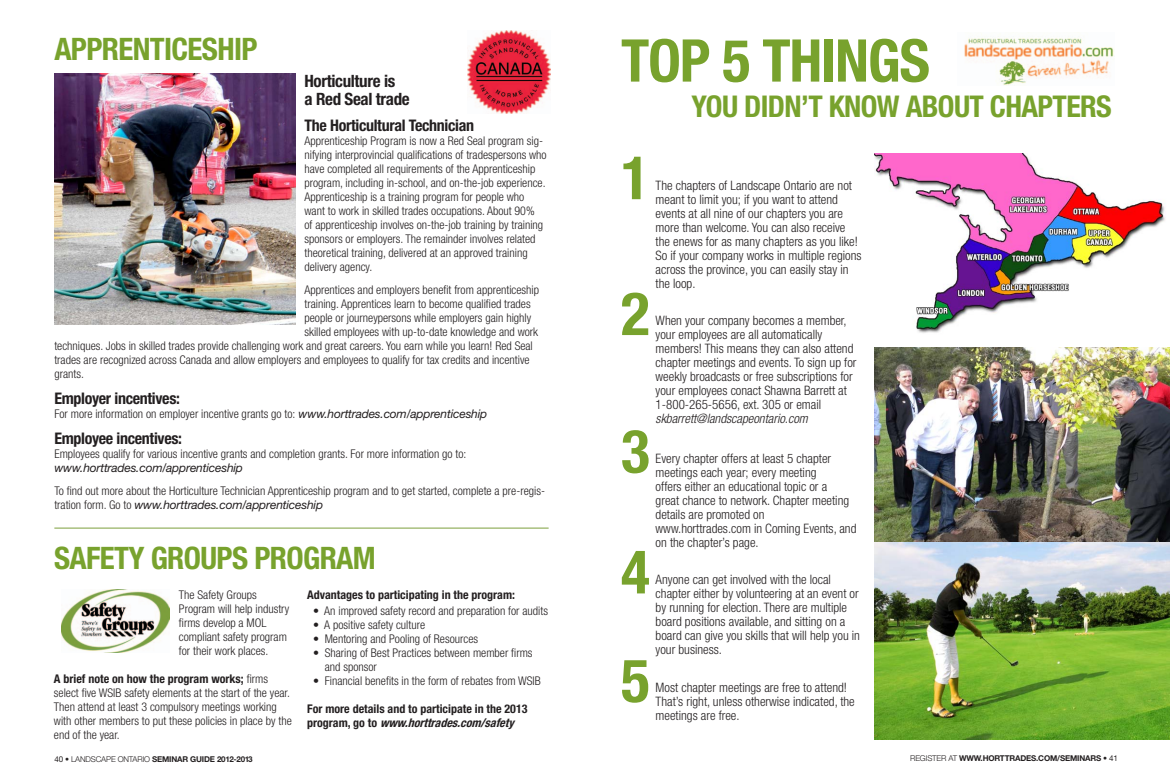
<style>
.page{position:relative;width:1170px;height:783px;background:#fff}
.page>*{position:absolute;margin:0;border:0;box-sizing:border-box;transform-origin:0 0}
.t1{font:700 condensed 60px "Helvetica Neue LT";color:#78a22d}
.t2{font:700 condensed 59px "Helvetica Neue LT";color:#78a22d}
.t3{font:700 condensed 31px "Helvetica Neue LT";letter-spacing:-.02em;color:#78a22d}
.t4{font:700 condensed 30px "Helvetica Neue LT";letter-spacing:-.02em;color:#78a22d}
.t5{font:700 condensed 17px/18px "Helvetica Neue LT";letter-spacing:-.02em;color:#231f20}
.t6{font:700 condensed 16px "Helvetica Neue LT";letter-spacing:-.02em;color:#231f20}
.t7{font:300 condensed 13px/14px "Helvetica Neue LT";color:#231f20}
.t8{font:italic 300 condensed 13px "Helvetica Neue LT";color:#231f20}
.t9{font:300 condensed 12px/14px "Helvetica Neue LT";color:#231f20}
.t10{font:700 condensed 12px/14px "Helvetica Neue LT";color:#231f20}
.t11{font:italic 12px "Helvetica Neue";letter-spacing:-.015em;color:#231f20}
.t12{font:700 8px "Helvetica Neue";letter-spacing:-.02em;color:#231f20}
.s1{font-family:"Helvetica Neue";font-weight:400;font-style:italic;font-stretch:normal}
.s2{font-family:"Helvetica Neue LT";font-weight:300;font-style:normal;font-stretch:condensed}
.s3{font-style:italic}
.s4{font-weight:700}
.s5{font-weight:400}
.s6{font-family:"Helvetica Neue LT";font-weight:300}
</style>
<div class="page">
<img style="left:468px;top:31px;width:83px;height:83px">
<img style="left:62px;top:589px;width:108px;height:64px">
<img style="left:54px;top:74px;width:242px;height:250px">
<img style="left:874px;top:347px;width:296px;height:393px">
<img style="left:964px;top:38px;width:150px;height:47px">
<img style="left:875px;top:153px;width:291px;height:180px">
<hr style="left:54px;top:528px;width:495px;height:1px;background:#7c9f3c">
<h3 class="t3" style="left:54px;top:30px;width:205px">APPRENTICESHIP</h3>
<h3 class="t5" style="left:304px;top:72px;width:107px">Horticulture is<br>a Red Seal trade</h3>
<h3 class="t6" style="left:304px;top:116px;width:171px">The Horticultural Technician</h3>
<p class="t9" style="left:304px;top:134px;width:244px">Apprenticeship Program is now a Red Seal program sig&shy;nifying interprovincial qualifications of tradespersons who have completed all requirements of the Apprenticeship program, including in-school, and on-the-job experience.<br>Apprenticeship is a training program for people who want to work in skilled trades occupations. About 90%<br>of apprenticeship involves on-the-job training by training sponsors or employers. The remainder involves related theoretical training, delivered at an approved training delivery agency.</p>
<p class="t9" style="left:304px;top:283px;width:236px">Apprentices and employers benefit from apprenticeship</p>
<p class="t9" style="left:304px;top:297px;width:228px">training. Apprentices learn to become qualified trades</p>
<p class="t9" style="left:304px;top:311px;width:228px">people or journeypersons while employers gain highly</p>
<p class="t9" style="left:304px;top:325px;width:235px">skilled employees with up-to-date knowledge and work</p>
<p class="t9" style="left:54px;top:339px;width:480px">techniques. Jobs in skilled trades provide challenging work and great careers. You earn while you learn! Red Seal</p>
<p class="t9" style="left:54px;top:353px;width:477px">trades are recognized across Canada and allow employers and employees to qualify for tax credits and incentive</p>
<p class="t9" style="left:54px;top:367px;width:31px">grants.</p>
<h3 class="t6" style="left:54px;top:389px;width:127px">Employer incentives:</h3>
<p class="t9" style="left:54px;top:407px;width:435px">For more information on employer incentive grants go to: <span class="s1">www.horttrades.com/apprenticeship</span></p>
<h3 class="t6" style="left:54px;top:429px;width:129px">Employee incentives:</h3>
<p class="t9" style="left:54px;top:447px;width:414px">Employees qualify for various incentive grants and completion grants. For more information go to:</p>
<p class="t11" style="left:54px;top:461px;width:190px">www.horttrades.com/apprenticeship</p>
<p class="t9" style="left:54px;top:484px;width:492px">To find out more about the Horticulture Technician Apprenticeship program and to get started, complete a pre-regis-</p>
<p class="t11" style="left:54px;top:498px;width:270px"><span class="s2">tration form. Go to</span> www.horttrades.com/apprenticeship</p>
<h3 class="t3" style="left:54px;top:539px;width:32px">Safety</h3>
<h3 class="t3" style="left:151px;top:539px;width:34px">Groups</h3>
<h3 class="t3" style="left:254px;top:539px;width:34px">Program</h3>
<p class="t10" style="left:307px;top:587px;width:209px">Advantages to participating in the program:</p>
<p class="t9" style="left:313px;top:603px;width:237px">• An improved safety record and preparation for audits</p>
<p class="t9" style="left:313px;top:617px;width:114px">• A positive safety culture</p>
<p class="t9" style="left:313px;top:631px;width:167px">• Mentoring and Pooling of Resources</p>
<p class="t9" style="left:325px;top:645px;width:209px;text-indent:-12px">• Sharing of Best Practices between member firms and sponsor</p>
<p class="t9" style="left:313px;top:673px;width:229px">• Financial benefits in the form of rebates from WSIB</p>
<p class="t10" style="left:307px;top:701px;width:222px">For more details and to participate in the 2013 p r o g r a m , g o t o <span class="s3">www.horttrades.com/safety</span></p>
<p class="t9" style="left:179px;top:587px;width:112px">The Safety Groups<br>Program will help industry firms develop a MOL compliant safety program for their work places.</p>
<p class="t9" style="left:54px;top:671px;width:239px"><span class="s4">A brief note on how the program works;</span> firms select five WSIB safety elements at the start of the year.<br>Then attend at least 3 compulsory meetings working with other members to put these policies in place by the end of the year.</p>
<h2 class="t2" style="left:621px;top:25px;width:228px">Top 5 Things</h2>
<h3 class="t4" style="left:692px;top:88px;width:172px">You Didn ’t Know</h3>
<h3 class="t4" style="left:906px;top:88px;width:33px">About</h3>
<h3 class="t4" style="left:990px;top:88px;width:48px">Chapters</h3>
<h1 class="t1" style="left:621px;top:142px;width:30px">1</h1>
<p class="t7" style="left:656px;top:178px;width:207px">The chapters of Landscape Ontario are not meant to limit you; if you want to attend events at all nine of our chapters you are more than welcome. You can also receive the enews for as many chapters as you like!<br>So if your company works in multiple regions across the province, you can easily stay in the loop.</p>
<h1 class="t1" style="left:621px;top:277px;width:30px">2</h1>
<p class="t7" style="left:656px;top:314px;width:202px">When your company becomes a member, your employees are all automatically members! This means they can also attend chapter meetings and events. To sign up for weekly broadcasts or free subscriptions for your employees conact Shawna Barrett at 1-800-265-5656, ext. 305 or email</p>
<p class="t8" style="left:656px;top:411px;width:154px">skbarrett@landscapeontario.com</p>
<h1 class="t1" style="left:621px;top:415px;width:30px">3</h1>
<p class="t7" style="left:656px;top:451px;width:202px">Every chapter offers at least 5 chapter meetings each year; every meeting<br>offers either an educational topic or a<br>great chance to network. Chapter meeting details are promoted on www.horttrades.com in Coming Events, and on the chapter’s page.</p>
<h1 class="t1" style="left:621px;top:536px;width:30px">4</h1>
<p class="t7" style="left:656px;top:572px;width:206px">Anyone can get involved with the local chapter either by volunteering at an event or by running for election. There are multiple board positions available, and sitting on a board can give you skills that will help you in your business.</p>
<h1 class="t1" style="left:621px;top:644px;width:30px">5</h1>
<p class="t7" style="left:656px;top:681px;width:201px">Most chapter meetings are free to attend!<br>That’s right, unless otherwise indicated, the meetings are free.</p>
<p class="t12" style="left:55px;top:754px;width:200px"><span class="s5">40 •</span> <span class="s6">LANDSCAPE ONTARIO</span> SEMINAR GUIDE 2012-2013</p>
<p class="t12" style="left:910px;top:753px;width:209px"><span class="s6">REGISTER AT</span> WWW.HORTTRADES.COM/SEMINARS <span class="s5">• 41</span></p>
</div>
